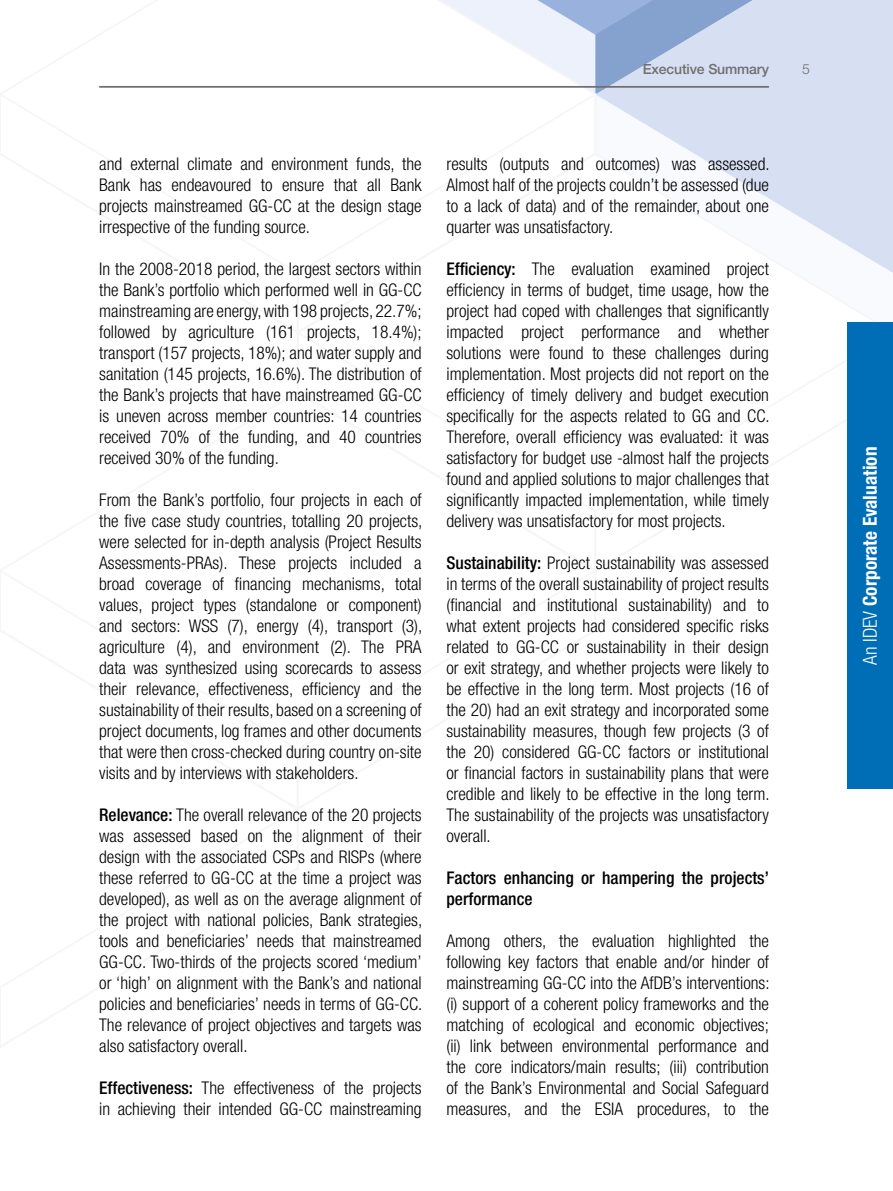
<style>
.page{position:relative;width:893px;height:1191px;background:#fff}
.page>*{position:absolute;margin:0;border:0;box-sizing:border-box;transform-origin:0 0}
.t1{font:700 condensed 19.25px "Helvetica Neue LT Std";color:#fff}
.t2{font:300 condensed 17.5px/21px "Helvetica Neue LT Std";color:#000;text-align:justify}
.t3{font:500 condensed 17.5px/21px "Helvetica Neue LT Std";color:#000}
.t4{font:500 14px "Helvetica Neue LT Std";letter-spacing:-.01em;color:#706f6f}
.t5{font:300 14px "Helvetica Neue LT Std";color:#706f6f}
.s1{font-weight:500}
.s2{font-weight:300}
</style>
<div class="page">
<div style="left:773px;top:0;width:120px;height:94px;background:#d7dff3"></div>
<svg style="left:598px;top:94px;width:295px;height:58px;fill:#d7dff3"></svg>
<svg style="left:597px;top:0;width:176px;height:94px;background:#b2c3e3"></svg>
<svg style="left:692px;top:152px;width:201px;height:121px"></svg>
<svg style="left:440px;top:0;width:157px;height:91px"></svg>
<hr style="left:99px;top:86px;width:670px;height:2px;background:#706f6f">
<div style="left:847px;top:322px;width:46px;height:467px;background:#006eb7"></div>
<p class="t4" style="left:643px;top:61px;width:128px">Executive Summary</p>
<p class="t5" style="left:802px;top:61px;width:9px">5</p>
<p class="t2" style="left:99px;top:153px;width:324px">and external climate and environment funds, the Bank has endeavoured to ensure that all Bank projects mainstreamed GG-CC at the design stage irrespective of the funding source.</p>
<p class="t2" style="left:99px;top:258px;width:324px">In the 2008-2018 period, the largest sectors within the Bank’s portfolio which performed well in GG-CC mainstreaming are energy, with 198 projects, 22.7%; followed by agriculture (161 projects, 18.4%); transport (157 projects, 18%); and water supply and sanitation (145 projects, 16.6%). The distribution of the Bank’s projects that have mainstreamed GG-CC is uneven across member countries: 14 countries received 70% of the funding, and 40 countries received 30% of the funding.</p>
<p class="t2" style="left:99px;top:489px;width:325px">From the Bank’s portfolio, four projects in each of the five case study countries, totalling 20 projects, were selected for in-depth analysis (Project Results Assessments-PRAs). These projects included a broad coverage of financing mechanisms, total values, project types (standalone or component) and sectors: WSS (7), energy (4), transport (3), agriculture (4), and environment (2). The PRA data was synthesized using scorecards to assess their relevance, effectiveness, efficiency and the sustainability of their results, based on a screening of project documents, log frames and other documents that were then cross-checked during country on-site visits and by interviews with stakeholders.</p>
<p class="t2" style="left:99px;top:804px;width:325px"><span class="s1">Relevance:</span> The overall relevance of the 20 projects was assessed based on the alignment of their design with the associated CSPs and RISPs (where these referred to GG-CC at the time a project was developed), as well as on the average alignment of the project with national policies, Bank strategies, tools and beneficiaries’ needs that mainstreamed GG-CC. Two-thirds of the projects scored ‘medium’ or ‘high’ on alignment with the Bank’s and national policies and beneficiaries’ needs in terms of GG-CC.<br>The relevance of project objectives and targets was also satisfactory overall.</p>
<p class="t2" style="left:99px;top:1077px;width:324px"><span class="s1">Effectiveness:</span> The effectiveness of the projects in achieving their intended GG-CC mainstreaming</p>
<p class="t2" style="left:446px;top:153px;width:325px">results (outputs and outcomes) was assessed.<br>Almost half of the projects couldn’t be assessed (due to a lack of data) and of the remainder, about one quarter was unsatisfactory.</p>
<p class="t2" style="left:446px;top:258px;width:325px"><span class="s1">Efficiency:</span> The evaluation examined project efficiency in terms of budget, time usage, how the project had coped with challenges that significantly impacted project performance and whether solutions were found to these challenges during implementation. Most projects did not report on the efficiency of timely delivery and budget execution specifically for the aspects related to GG and CC.<br>Therefore, overall efficiency was evaluated: it was satisfactory for budget use -almost half the projects found and applied solutions to major challenges that significantly impacted implementation, while timely delivery was unsatisfactory for most projects.</p>
<p class="t2" style="left:446px;top:552px;width:325px"><span class="s1">Sustainability:</span> Project sustainability was assessed in terms of the overall sustainability of project results (financial and institutional sustainability) and to what extent projects had considered specific risks related to GG-CC or sustainability in their design or exit strategy, and whether projects were likely to be effective in the long term. Most projects (16 of the 20) had an exit strategy and incorporated some sustainability measures, though few projects (3 of the 20) considered GG-CC factors or institutional or financial factors in sustainability plans that were credible and likely to be effective in the long term.<br>The sustainability of the projects was unsatisfactory overall.</p>
<p class="t3" style="left:446px;top:867px;width:324px">Factors enhancing or hampering the projects’ performance</p>
<p class="t2" style="left:446px;top:930px;width:325px">Among others, the evaluation highlighted the following key factors that enable and/or hinder of mainstreaming GG-CC into the AfDB’s interventions: (i) support of a coherent policy frameworks and the matching of ecological and economic objectives; (ii) link between environmental performance and the core indicators/main results; (iii) contribution of the Bank’s Environmental and Social Safeguard measures, and the ESIA procedures, to the</p>
<p class="t1" style="left:858px;top:665px;width:219px;rotate:-90deg"><span class="s2">An IDEV</span> Corporate Evaluation</p>
</div>
